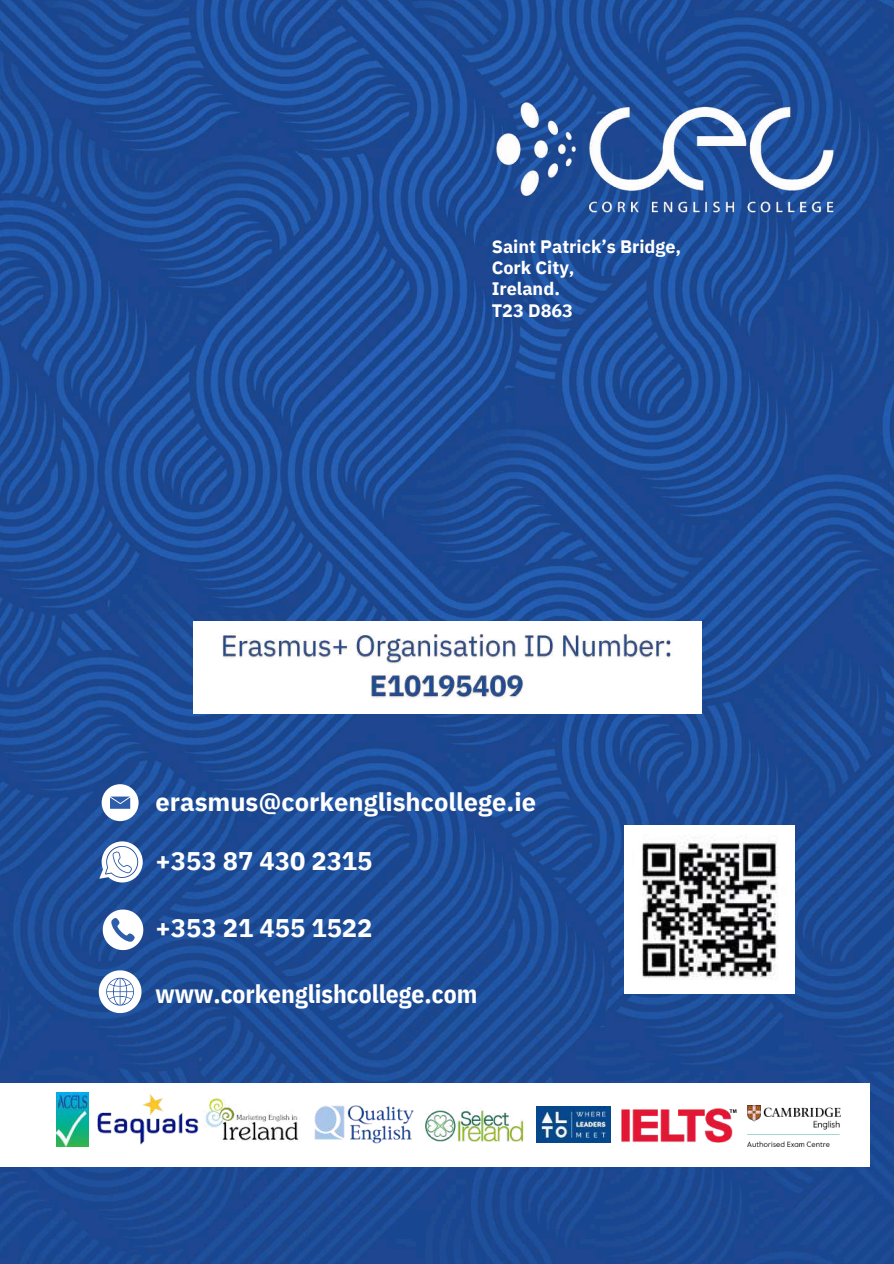
<style>
.page{position:relative;width:894px;height:1264px;background:#fff}
.page>*{position:absolute;margin:0;border:0;box-sizing:border-box;transform-origin:0 0}
.t1{font:700 25.5px "IBM Plex Sans";color:#fffffe}
.t2{font:700 25.5px "IBM Plex Sans Cond";color:#fff}
.t3{font:700 25.5px "IBM Plex Sans";color:#fff}
.t4{font:700 18px/21.3px "IBM Plex Sans";color:#fff}
</style>
<div class="page">
<img style="left:0;top:0;width:893px;height:1263px">
<img style="left:624px;top:825px;width:169px;height:168px">
<div style="left:0;top:1083px;width:869px;height:83px;background:#fff"></div>
<img style="left:97px;top:1094px;width:102px;height:51px">
<img style="left:204px;top:1098px;width:96px;height:43px">
<img style="left:314px;top:1105px;width:99px;height:38px">
<img style="left:56px;top:1092px;width:33px;height:54px">
<img style="left:747px;top:1105px;width:93px;height:41px">
<img style="left:425px;top:1110px;width:99px;height:32px">
<img style="left:536px;top:1106px;width:74px;height:36px">
<img style="left:621px;top:1108px;width:115px;height:35px">
<div style="left:102px;top:784px;width:36px;height:37px;background:#fff;border-radius:50%"></div>
<svg style="left:110px;top:796px;width:20px;height:12px"></svg>
<svg style="left:99px;top:841px;width:44px;height:41px"></svg>
<svg style="left:103px;top:909px;width:40px;height:41px"></svg>
<svg style="left:99px;top:970px;width:42px;height:43px"></svg>
<div style="left:193px;top:621px;width:508px;height:93px;background:#fff"></div>
<img style="left:222px;top:633px;width:449px;height:65px">
<img style="left:491px;top:99px;width:348px;height:118px">
<p class="t4" style="left:491px;top:235px;width:191px">Saint Patrick’s Bridge,<br>Cork City,<br>Ireland.<br>T23 D863</p>
<h1 class="t1" style="left:155px;top:785px;width:382px">erasmus@corkenglishcollege.ie</h1>
<h1 class="t3" style="left:155px;top:844px;width:218px">+353 87 430 2315</h1>
<h1 class="t3" style="left:155px;top:911px;width:218px">+353 21 455 1522</h1>
<h1 class="t2" style="left:155px;top:977px;width:323px">www.corkenglishcollege.com</h1>
</div>
